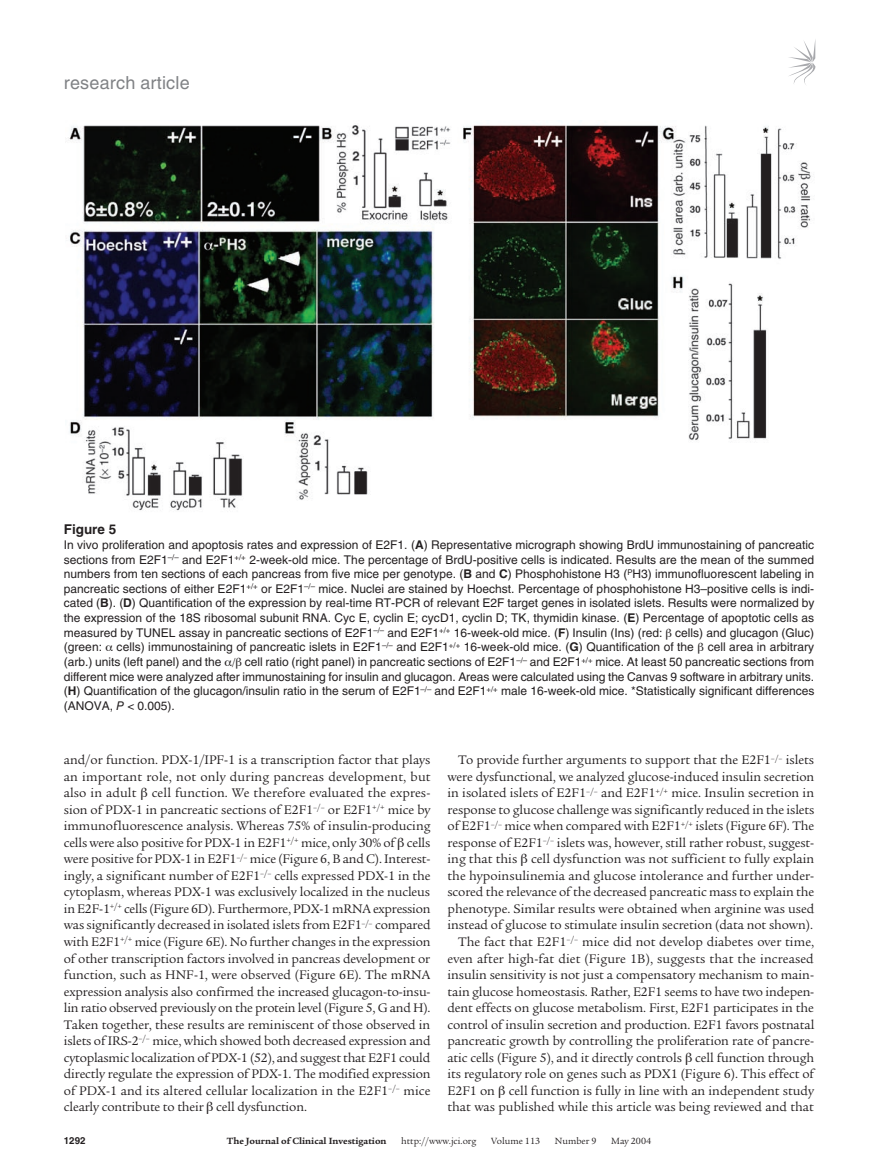
<style>
.page{position:relative;width:878px;height:1174px;background:#fff}
.page>*{position:absolute;margin:0;border:0;box-sizing:border-box;transform-origin:0 0}
.t1{font:18px "Helvetica LT Std";letter-spacing:.01em;color:#808285}
.t2{font:13.5px/16.5px "Legacy Serif Std";letter-spacing:-.005em;color:#231f20;text-align:justify}
.t3{font:700 13.5px "Helvetica LT Std";color:#231f20}
.t4{font:12px/14.7px "Helvetica LT Std";color:#231f20;text-align:justify}
.t5{font:9.75px "Legacy Serif Std";color:#231f20}
.t6{font:700 9.75px "Legacy Serif Std";color:#231f20}
.t7{font:700 9.75px "Helvetica LT Std";color:#231f20}
.s1{font-weight:700}
.s2{font-style:italic}
</style>
<div class="page">
<svg style="left:789px;top:41px;width:26px;height:44px"></svg>
<img style="left:68px;top:125px;width:743px;height:386px">
<h1 class="t1" style="left:64px;top:72px;width:127px">research article</h1>
<p class="t3" style="left:64px;top:521px;width:54px">Figure 5</p>
<p class="t4" style="left:64px;top:537px;width:752px">In vivo proliferation and apoptosis rates and expression of E2F1. (<span class="s1">A</span>) Representative micrograph showing BrdU immunostaining of pancreatic sections from E2F1<sup>–/–</sup> and E2F1<sup>+/+</sup> 2-week-old mice. The percentage of BrdU-positive cells is indicated. Results are the mean of the summed numbers from ten sections of each pancreas from five mice per genotype. (<span class="s1">B</span> and <span class="s1">C</span>) Phosphohistone H3 (<sup>P</sup>H3) immunofluorescent labeling in pancreatic sections of either E2F1<sup>+/+</sup> or E2F1<sup>–/–</sup> mice. Nuclei are stained by Hoechst. Percentage of phosphohistone H3–positive cells is indi&shy;cated (<span class="s1">B</span>). (<span class="s1">D</span>) Quantification of the expression by real-time RT-PCR of relevant E2F target genes in isolated islets. Results were normalized by the expression of the 18S ribosomal subunit RNA. Cyc E, cyclin E; cycD1, cyclin D; TK, thymidin kinase. (<span class="s1">E</span>) Percentage of apoptotic cells as measured by TUNEL assay in pancreatic sections of E2F1<sup>–/–</sup> and E2F1<sup>+/+</sup> 16-week-old mice. (<span class="s1">F</span>) Insulin (Ins) (red: cells) and glucagon (Gluc) (green: cells) immunostaining of pancreatic islets in E2F1<sup>–/–</sup> and E2F1<sup>+/+</sup> 16-week-old mice. (<span class="s1">G</span>) Quantification of the cell area in arbitrary (arb.) units (left panel) and the</p>
<p class="t4" style="left:64px;top:654px;width:752px;text-indent:181px">cell ratio (right panel) in pancreatic sections of E2F1<sup>–/–</sup> and E2F1<sup>+/+</sup> mice. At least 50 pancreatic sections from different mice were analyzed after immunostaining for insulin and glucagon. Areas were calculated using the Canvas 9 software in arbitrary units. (<span class="s1">H</span>) Quantification of the glucagon/insulin ratio in the serum of E2F1<sup>–/–</sup> and E2F1<sup>+/+</sup> male 16-week-old mice. *Statistically significant differences (ANOVA, <span class="s2">P</span> &lt; 0.005).</p>
<p class="t2" style="left:64px;top:752px;width:368px">and/or function. PDX-1/IPF-1 is a transcription factor that plays an important role, not only during pancreas development, but also in adult cell function. We therefore evaluated the expres&shy;sion of PDX-1 in pancreatic sections of E2F1<sup>–/–</sup> or E2F1<sup>+/+</sup> mice by immunofluorescence analysis. Whereas 75% of insulin-producing cells were also positive for PDX-1 in E2F1<sup>+/+</sup> mice, only 30% of cells were positive for PDX-1 in E2F1<sup>–/–</sup> mice (Figure 6, B and C). Interest&shy;ingly, a significant number of E2F1<sup>–/–</sup> cells expressed PDX-1 in the cytoplasm, whereas PDX-1 was exclusively localized in the nucleus in E2F-1<sup>+/+</sup> cells (Figure 6D). Furthermore, PDX-1 mRNA expression was significantly decreased in isolated islets from E2F1<sup>–/–</sup> compared with E2F1<sup>+/+</sup> mice (Figure 6E). No further changes in the expression of other transcription factors involved in pancreas development or function, such as HNF-1, were observed (Figure 6E). The mRNA expression analysis also confirmed the increased glucagon-to-insu&shy;lin ratio observed previously on the protein level (Figure 5, G and H).<br>Taken together, these results are reminiscent of those observed in islets of IRS-2<sup>–/–</sup> mice, which showed both decreased expression and cytoplasmic localization of PDX-1 (52), and suggest that E2F1 could directly regulate the expression of PDX-1. The modified expression of PDX-1 and its altered cellular localization in the E2F1<sup>–/–</sup> mice clearly contribute to their cell dysfunction.</p>
<p class="t2" style="left:447px;top:752px;width:368px;text-align:right">To provide further arguments to support that the E2F1<sup>–/–</sup> islets were dysfunctional, we analyzed glucose-induced insulin secretion in isolated islets of E2F1<sup>–/–</sup> and E2F1<sup>+/+</sup> mice. Insulin secretion in response to glucose challenge was significantly reduced in the islets of E2F1<sup>–/–</sup> mice when compared with E2F1<sup>+/+</sup> islets (Figure 6F). The response of E2F1<sup>–/–</sup> islets was, however, still rather robust, suggest&shy;ing that this cell dysfunction was not sufficient to fully explain the hypoinsulinemia and glucose intolerance and further under&shy;scored the relevance of the decreased pancreatic mass to explain the phenotype. Similar results were obtained when arginine was used instead of glucose to stimulate insulin secretion (data not shown).<br>The fact that E2F1<sup>–/–</sup> mice did not develop diabetes over time, even after high-fat diet (Figure 1B), suggests that the increased insulin sensitivity is not just a compensatory mechanism to main&shy;tain glucose homeostasis. Rather, E2F1 seems to have two indepen&shy;dent effects on glucose metabolism. First, E2F1 participates in the control of insulin secretion and production. E2F1 favors postnatal pancreatic growth by controlling the proliferation rate of pancre&shy;atic cells (Figure 5), and it directly controls cell function through its regulatory role on genes such as PDX1 (Figure 6). This effect of E2F1 on cell function is fully in line with an independent study that was published while this article was being reviewed and that</p>
<p class="t7" style="left:64px;top:1134px;width:23px">1292</p>
<p class="t6" style="left:227px;top:1135px;width:161px">The Journal of Clinical Investigation</p>
<p class="t5" style="left:401px;top:1135px;width:77px">http://www.jci.org</p>
<p class="t5" style="left:491px;top:1135px;width:50px">Volume 113</p>
<p class="t5" style="left:555px;top:1135px;width:43px">Number 9</p>
<p class="t5" style="left:611px;top:1135px;width:41px">May 2004</p>
</div>
